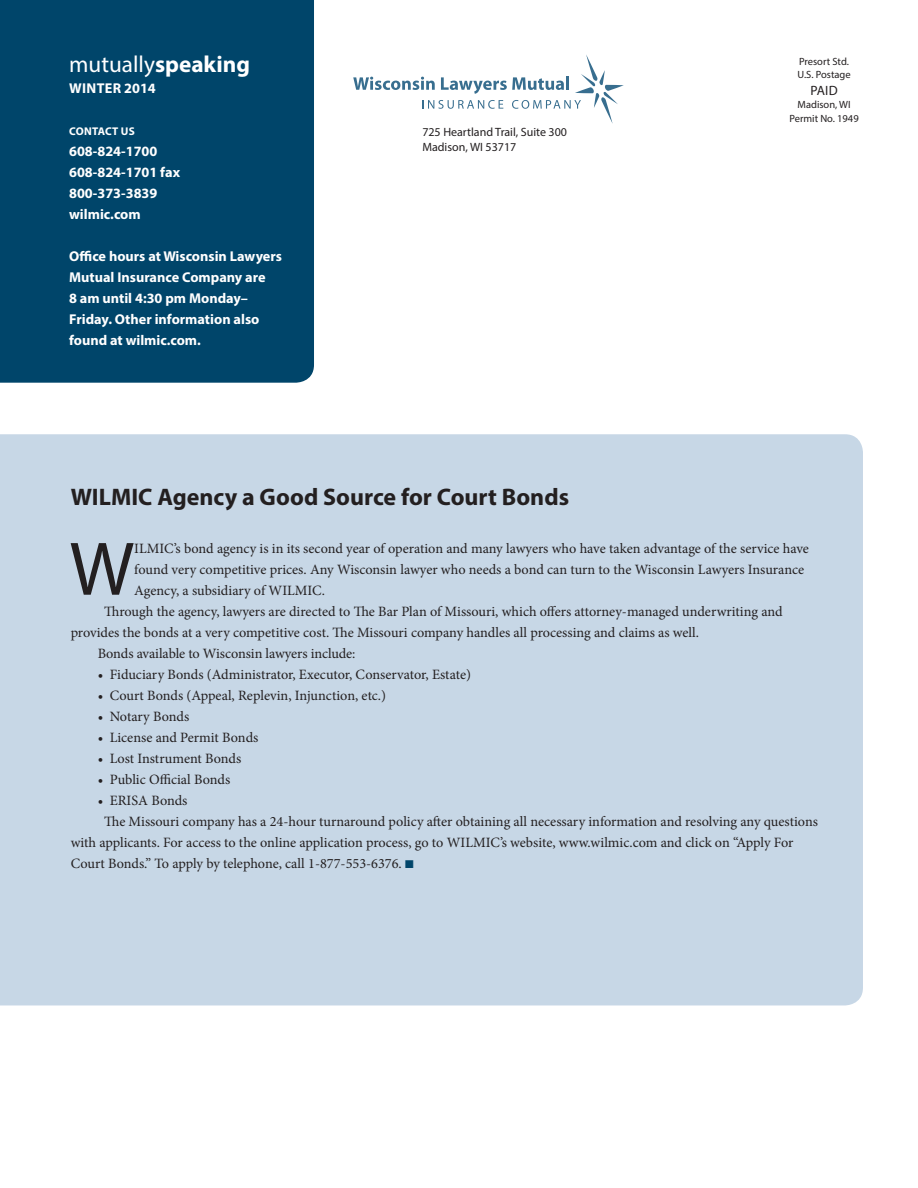
<style>
.page{position:relative;width:918px;height:1188px;background:#fff}
.page>*{position:absolute;margin:0;border:0;box-sizing:border-box;transform-origin:0 0}
.text{font:76.5px "Myriad Pro";color:#231f20}
.head{font:700 24px "Myriad Pro";color:#231f20}
.head-2{font:23.25px "Myriad Pro";color:#fff}
.text-2{font:14.25px/21px "Minion Pro";letter-spacing:-.005em;color:#231f20}
.head-3{font:700 14.25px/21px "Myriad Pro";color:#fff}
.head-4{font:700 14.25px "Myriad Pro";letter-spacing:.02em;color:#fff}
.t1{font:13.5px "Myriad Pro";color:#231f20}
.t2{font:12px "Myriad Pro";color:#231f20}
.head-5{font:700 11.25px "Myriad Pro";letter-spacing:.02em;color:#fff}
.t3{font:10.5px "Myriad Pro";color:#231f20}
.s1{font-weight:700}
.s2{color:#00456a}
</style>
<div class="page">
<div style="left:0;top:434px;width:863px;height:571px;background:#c7d7e6"></div>
<svg style="left:353px;top:55px;width:271px;height:69px"></svg>
<div style="left:0;top:0;width:314px;height:383px;background:#00456a"></div>
<p class="head-2" style="left:69px;top:50px;width:182px">mutually<span class="s1">speaking</span></p>
<p class="head-4" style="left:69px;top:79px;width:88px">WINTER 2014</p>
<p class="head-5" style="left:69px;top:124px;width:67px">CONTACT US</p>
<p class="head-3" style="left:69px;top:140px;width:90px">608-824-1700</p>
<p class="head-3" style="left:69px;top:161px;width:112px">608-824-1701 fax</p>
<p class="head-3" style="left:69px;top:182px;width:90px">800-373-3839</p>
<p class="head-3" style="left:69px;top:203px;width:73px">wilmic.com</p>
<p class="head-3" style="left:69px;top:245px;width:214px">Office hours at Wisconsin Lawyers</p>
<p class="head-3" style="left:69px;top:266px;width:198px">Mutual Insurance Company are</p>
<p class="head-3" style="left:69px;top:287px;width:192px">8 am until 4:30 pm Monday–<br>Friday. Other information also found at wilmic.com.</p>
<p class="t2" style="left:422px;top:125px;width:146px">725 Heartland Trail, Suite 300</p>
<p class="t2" style="left:422px;top:140px;width:96px">Madison, WI 53717</p>
<p class="t3" style="left:799px;top:55px;width:51px">Presort Std.</p>
<p class="t3" style="left:798px;top:68px;width:55px">U.S. Postage</p>
<p class="t1" style="left:811px;top:82px;width:29px">PAID</p>
<p class="t3" style="left:798px;top:98px;width:55px">Madison, WI</p>
<p class="t3" style="left:789px;top:112px;width:71px">Permit No. 1949</p>
<p class="head" style="left:71px;top:481px;width:500px">WILMIC Agency a Good Source for Court Bonds</p>
<p class="text" style="left:70px;top:522px;width:66px">W</p>
<p class="text-2" style="left:134px;top:538px;width:676px">ILMIC’s bond agency is in its second year of operation and many lawyers who have taken advantage of the service have found very competitive prices. Any Wisconsin lawyer who needs a bond can turn to the Wisconsin Lawyers Insurance<br>Agency, a subsidiary of WILMIC.</p>
<p class="text-2" style="left:71px;top:601px;width:714px;text-indent:33px">Through the agency, lawyers are directed to The Bar Plan of Missouri, which offers attorney-managed underwriting and provides the bonds at a very competitive cost. The Missouri company handles all processing and claims as well.</p>
<p class="text-2" style="left:98px;top:643px;width:259px">Bonds available to Wisconsin lawyers include:</p>
<p class="text-2" style="left:98px;top:664px;width:375px">• Fiduciary Bonds (Administrator, Executor, Conservator, Estate)</p>
<p class="text-2" style="left:98px;top:685px;width:290px">• Court Bonds (Appeal, Replevin, Injunction, etc.)</p>
<p class="text-2" style="left:98px;top:706px;width:93px">• Notary Bonds</p>
<p class="text-2" style="left:98px;top:727px;width:162px">• License and Permit Bonds</p>
<p class="text-2" style="left:98px;top:748px;width:145px">• Lost Instrument Bonds</p>
<p class="text-2" style="left:98px;top:769px;width:134px">• Public Official Bonds</p>
<p class="text-2" style="left:98px;top:790px;width:91px">• ERISA Bonds</p>
<p class="text-2" style="left:71px;top:811px;width:749px;text-indent:33px">The Missouri company has a 24-hour turnaround policy after obtaining all necessary information and resolving any questions with applicants. For access to the online application process, go to WILMIC’s website, www.wilmic.com and click on “Apply For<br>Court Bonds.” To apply by telephone, call 1-877-553-6376. <span class="s2">■</span></p>
</div>
